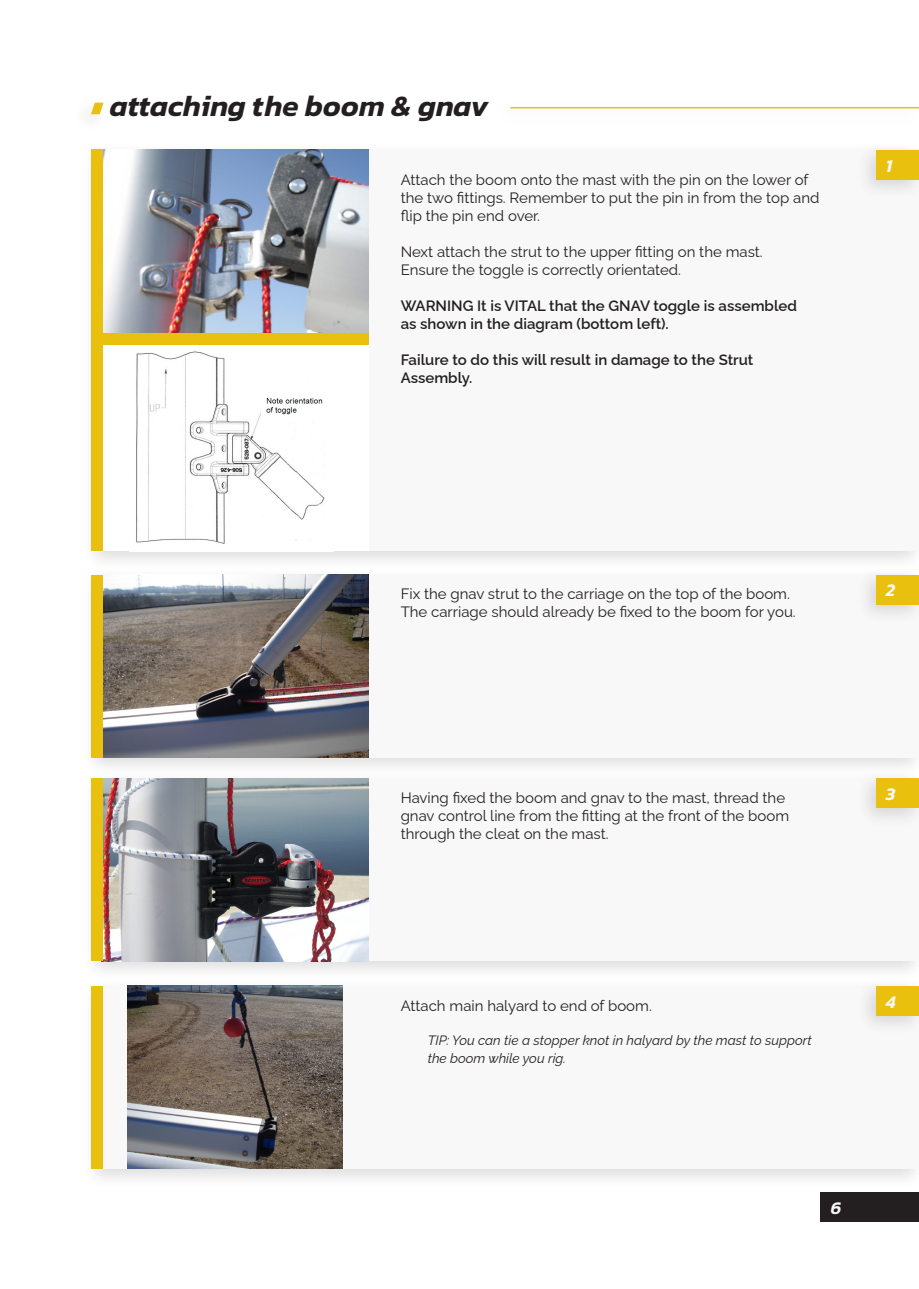
<style>
.page{position:relative;width:919px;height:1289px;background:#fff}
.page>*{position:absolute;margin:0;border:0;box-sizing:border-box;transform-origin:0 0}
.t1{font:italic 600 30px "Kanit";color:#231f20}
.Inst_Numbers{font:italic 600 18px "Kanit";color:#f8f8f8}
.Instructions{font:15px "Raleway";color:#231f20}
.Instructions-2{font:600 15px "Raleway";color:#231f20}
.Instructions-3{font:italic 13.5px/18px "Raleway";color:#231f20}
</style>
<div class="page">
<div style="left:820px;top:1192px;width:98px;height:30px;background:#231f20"></div>
<div style="left:81px;top:141px;width:837px;height:430px;background:#231f20;opacity:.15"></div>
<div style="left:102px;top:150px;width:816px;height:401px;background:#f8f8f8"></div>
<img style="left:102px;top:150px;width:267px;height:183px">
<div style="left:102px;top:344px;width:267px;height:207px;background:#fff"></div>
<img style="left:136px;top:351px;width:189px;height:193px">
<div style="left:91px;top:150px;width:11px;height:401px;background:#eac00f"></div>
<div style="left:101px;top:333px;width:268px;height:11px;background:#eac00f"></div>
<div style="left:856px;top:141px;width:62px;height:59px;background:#231f20;opacity:.15"></div>
<div style="left:876px;top:150px;width:42px;height:30px;background:#eac00f"></div>
<div style="left:81px;top:770px;width:837px;height:211px;background:#231f20;opacity:.15"></div>
<div style="left:102px;top:778px;width:816px;height:183px;background:#f8f8f8"></div>
<div style="left:81px;top:977px;width:837px;height:211px;background:#231f20;opacity:.15"></div>
<div style="left:102px;top:985px;width:816px;height:183px;background:#f8f8f8"></div>
<div style="left:81px;top:566px;width:837px;height:211px;background:#231f20;opacity:.15"></div>
<div style="left:102px;top:574px;width:816px;height:183px;background:#f8f8f8"></div>
<img style="left:102px;top:778px;width:267px;height:183px">
<img style="left:127px;top:985px;width:215px;height:183px">
<img style="left:102px;top:574px;width:267px;height:183px">
<div style="left:91px;top:778px;width:11px;height:183px;background:#eac00f"></div>
<div style="left:91px;top:985px;width:11px;height:183px;background:#eac00f"></div>
<div style="left:91px;top:574px;width:11px;height:183px;background:#eac00f"></div>
<div style="left:856px;top:770px;width:62px;height:58px;background:#231f20;opacity:.15"></div>
<div style="left:876px;top:778px;width:42px;height:30px;background:#eac00f"></div>
<div style="left:856px;top:977px;width:62px;height:58px;background:#231f20;opacity:.15"></div>
<div style="left:876px;top:985px;width:42px;height:30px;background:#eac00f"></div>
<div style="left:856px;top:566px;width:62px;height:58px;background:#231f20;opacity:.15"></div>
<div style="left:876px;top:574px;width:42px;height:30px;background:#eac00f"></div>
<svg style="left:91px;top:103px;width:12px;height:11px"></svg>
<hr style="left:510px;top:107px;width:408px;height:1px;background:#eac00f">
<p class="t1" style="left:110px;top:83px;width:380px">attaching the boom &amp; gnav</p>
<p class="Instructions" style="left:400px;top:168px;width:409px">Attach the boom onto the mast with the pin on the lower of</p>
<p class="Instructions" style="left:400px;top:186px;width:420px">the two fittings. Remember to put the pin in from the top and</p>
<p class="Instructions" style="left:400px;top:204px;width:141px">flip the pin end over.</p>
<p class="Instructions" style="left:400px;top:240px;width:363px">Next attach the strut to the upper fitting on the mast.</p>
<p class="Instructions" style="left:400px;top:258px;width:282px">Ensure the toggle is correctly orientated.</p>
<p class="Instructions-2" style="left:400px;top:294px;width:398px">WARNING It is VITAL that the GNAV toggle is assembled</p>
<p class="Instructions-2" style="left:400px;top:312px;width:269px">as shown in the diagram (bottom left).</p>
<p class="Instructions-2" style="left:400px;top:348px;width:354px">Failure to do this will result in damage to the Strut</p>
<p class="Instructions-2" style="left:400px;top:366px;width:73px">Assembly.</p>
<p class="Inst_Numbers" style="left:885px;top:152px;width:8px">1</p>
<p class="Instructions" style="left:400px;top:582px;width:391px">Fix the gnav strut to the carriage on the top of the boom.</p>
<p class="Instructions" style="left:400px;top:600px;width:396px">The carriage should already be fixed to the boom for you.</p>
<p class="Inst_Numbers" style="left:885px;top:576px;width:11px">2</p>
<p class="Instructions" style="left:400px;top:785px;width:386px">Having fixed the boom and gnav to the mast, thread the</p>
<p class="Instructions" style="left:400px;top:803px;width:390px">gnav control line from the fitting at the front of the boom</p>
<p class="Instructions" style="left:400px;top:821px;width:209px">through the cleat on the mast.</p>
<p class="Inst_Numbers" style="left:885px;top:780px;width:11px">3</p>
<p class="Instructions" style="left:400px;top:993px;width:253px">Attach main halyard to end of boom.</p>
<p class="Instructions-3" style="left:427px;top:1029px;width:386px">TIP: You can tie a stopper knot in halyard by the mast to support the boom while you rig.</p>
<p class="Inst_Numbers" style="left:885px;top:987px;width:11px">4</p>
<p class="Inst_Numbers" style="left:830px;top:1194px;width:12px">6</p>
</div>
